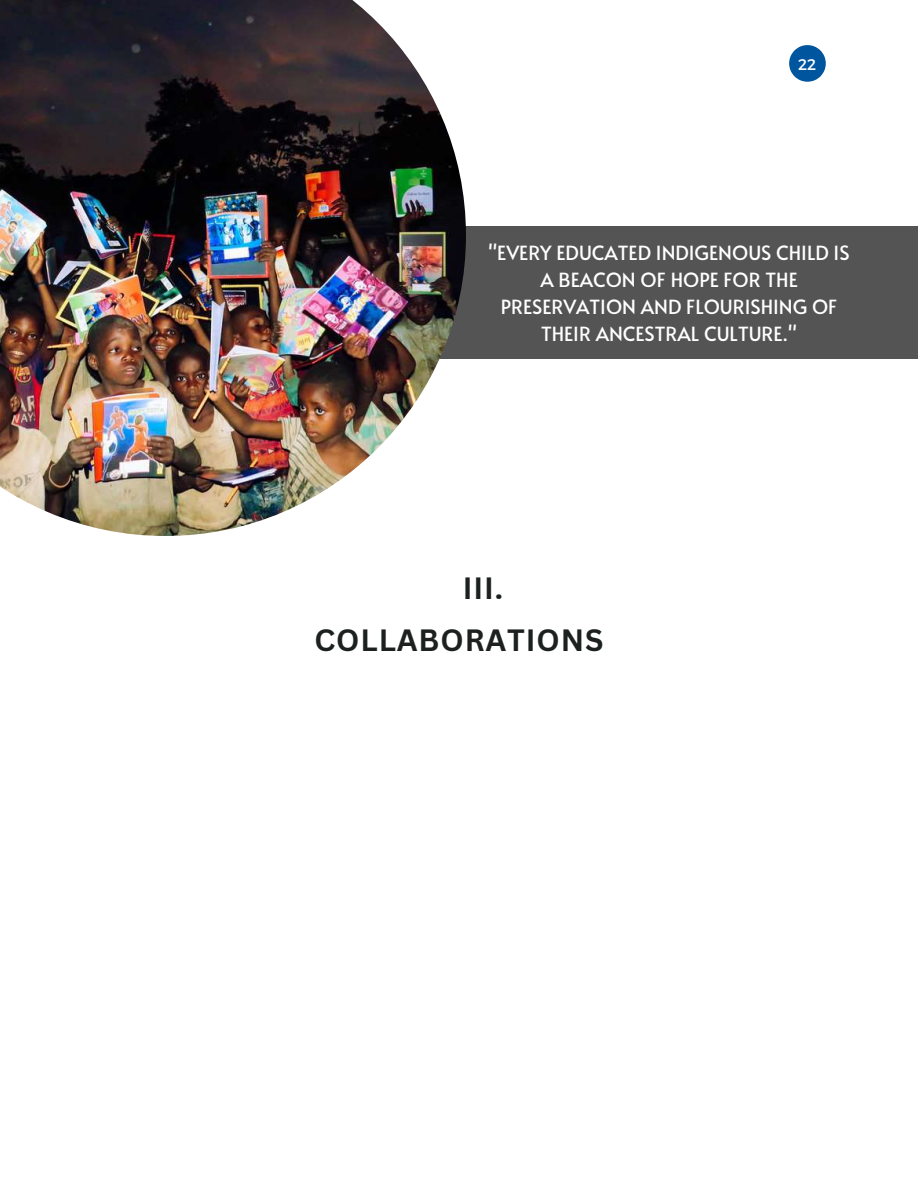
<style>
.page{position:relative;width:918px;height:1188px;background:#fff}
.page>*{position:absolute;margin:0;border:0;box-sizing:border-box;transform-origin:0 0}
.t1{font:700 30px/51.8px "Canva Sans";letter-spacing:.03em;color:#1c2120}
.t2{font:19.5px/27px "Alata";color:#fff;text-align:center}
.t3{font:15.45px "Montserrat";color:#fff}
</style>
<div class="page">
<div style="left:426px;top:226px;width:492px;height:132px;background:#545454"></div>
<img style="left:0;top:0;width:466px;height:536px">
<svg style="left:789px;top:45px;width:37px;height:37px"></svg>
<p class="t3" style="left:798px;top:55px;width:20px">22</p>
<p class="t2" style="left:488px;top:239px;width:363px">"EVERY EDUCATED INDIGENOUS CHILD IS<br>A BEACON OF HOPE FOR THE<br>PRESERVATION AND FLOURISHING OF<br>THEIR ANCESTRAL CULTURE."</p>
<h1 class="t1" style="left:314px;top:562px;width:291px;text-indent:148px">III.<br>COLLABORATIONS</h1>
</div>
